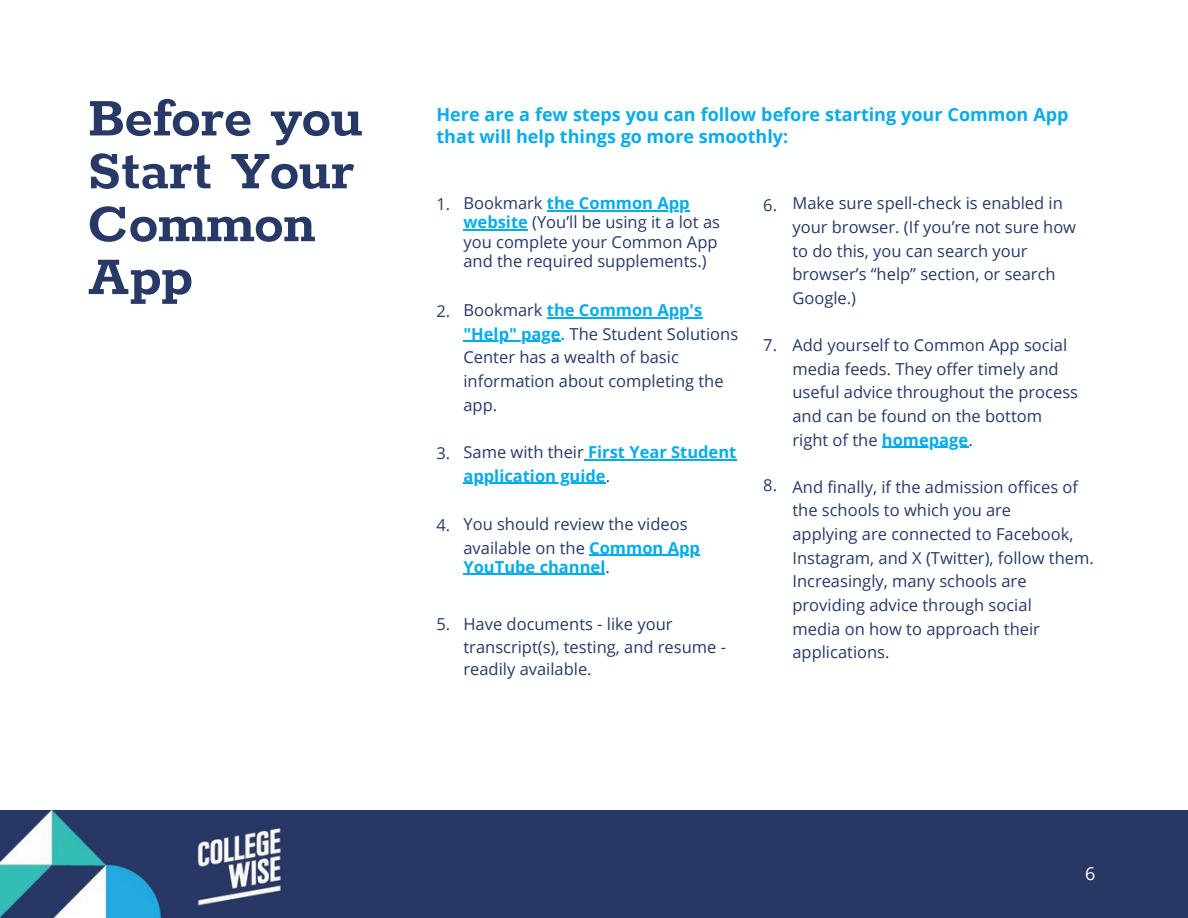
<style>
.page{position:relative;width:1188px;height:918px;background:#fff}
.page>*{position:absolute;margin:0;border:0;box-sizing:border-box;transform-origin:0 0}
.t1{font:700 60px/52.8px "Rokkitt";color:#283968}
.t2{font:700 18px/21.3px "Open Sans";color:#09abeb}
.t3{font:18px "Open Sans";color:#feffff}
.t4{font:16.5px/23.7px "Open Sans";color:#283968}
.t5{font:700 16.5px "Open Sans";color:#04acec}
.s1{font-weight:400;color:#283968}
.s2{font-weight:700;color:#04acec}
</style>
<div class="page">
<img style="left:0;top:810px;width:1188px;height:108px">
<hr style="left:547px;top:210px;width:143px;height:2px;background:#04acec">
<hr style="left:463px;top:230px;width:65px;height:1px;background:#04acec">
<hr style="left:547px;top:317px;width:155px;height:1px;background:#04acec">
<hr style="left:463px;top:341px;width:98px;height:1px;background:#04acec">
<hr style="left:584px;top:459px;width:152px;height:1px;background:#04acec">
<hr style="left:463px;top:483px;width:143px;height:1px;background:#04acec">
<hr style="left:589px;top:555px;width:111px;height:1px;background:#04acec">
<hr style="left:463px;top:574px;width:142px;height:1px;background:#04acec">
<hr style="left:882px;top:447px;width:86px;height:1px;background:#04acec">
<h2 class="t1" style="left:87px;top:94px;width:277px">Before you<br>Start Your<br>Common<br>App</h2>
<p class="t2" style="left:436px;top:103px;width:634px">Here are a few steps you can follow before starting your Common App that will help things go more smoothly:</p>
<p class="t5" style="left:463px;top:192px;width:228px"><span class="s1">Bookmark</span> the Common App</p>
<p class="t4" style="left:463px;top:212px;width:258px;line-height:19.2px"><span class="s2">website</span> (You’ll be using it a lot as you complete your Common App and the required supplements.)</p>
<p class="t5" style="left:463px;top:299px;width:240px"><span class="s1">Bookmark</span> the Common App's</p>
<p class="t4" style="left:463px;top:322px;width:276px"><span class="s2">"Help" page.</span> The Student Solutions<br>Center has a wealth of basic information about completing the app.</p>
<p class="t5" style="left:463px;top:440px;width:274px"><span class="s1">Same with their</span> First Year Student</p>
<p class="t5" style="left:463px;top:464px;width:148px">application guide<span class="s1">.</span></p>
<p class="t4" style="left:463px;top:512px;width:238px">You should review the videos available on the <span class="s2">Common App</span></p>
<p class="t5" style="left:463px;top:555px;width:148px">YouTube channel<span class="s1">.</span></p>
<p class="t4" style="left:792px;top:191px;width:272px">Make sure spell-check is enabled in</p>
<p class="t4" style="left:792px;top:215px;width:285px">your browser. (If you’re not sure how</p>
<p class="t4" style="left:792px;top:238px;width:237px">to do this, you can search your</p>
<p class="t4" style="left:792px;top:262px;width:265px">browser’s “help” section, or search</p>
<p class="t4" style="left:792px;top:286px;width:65px">Google.)</p>
<p class="t4" style="left:792px;top:333px;width:276px">Add yourself to Common App social</p>
<p class="t4" style="left:792px;top:356px;width:268px">media feeds. They offer timely and</p>
<p class="t4" style="left:792px;top:380px;width:287px">useful advice throughout the process</p>
<p class="t4" style="left:792px;top:404px;width:251px">and can be found on the bottom</p>
<p class="t4" style="left:792px;top:427px;width:182px">right of the <span class="s2">homepage</span>.</p>
<p class="t4" style="left:792px;top:475px;width:287px">And finally, if the admission offices of</p>
<p class="t4" style="left:792px;top:498px;width:220px">the schools to which you are</p>
<p class="t4" style="left:792px;top:522px;width:283px">applying are connected to Facebook,</p>
<p class="t4" style="left:792px;top:545px;width:303px">Instagram, and X (Twitter), follow them.</p>
<p class="t4" style="left:792px;top:569px;width:236px">Increasingly, many schools are</p>
<p class="t4" style="left:792px;top:593px;width:241px">providing advice through social</p>
<p class="t4" style="left:792px;top:616px;width:249px">media on how to approach their</p>
<p class="t4" style="left:792px;top:640px;width:99px">applications.</p>
<p class="t4" style="left:436px;top:192px;width:15px">1.</p>
<p class="t4" style="left:763px;top:193px;width:15px">6.</p>
<p class="t4" style="left:436px;top:299px;width:15px">2.</p>
<p class="t4" style="left:763px;top:333px;width:15px">7.</p>
<p class="t4" style="left:437px;top:441px;width:15px">3.</p>
<p class="t4" style="left:763px;top:473px;width:15px">8.</p>
<p class="t4" style="left:437px;top:513px;width:15px">4.</p>
<p class="t4" style="left:463px;top:612px;width:211px">Have documents - like your</p>
<p class="t4" style="left:463px;top:635px;width:264px;line-height:22.5px">transcript(s), testing, and resume - readily available.</p>
<p class="t4" style="left:436px;top:611px;width:15px">5.</p>
<p class="t3" style="left:1085px;top:860px;width:12px">6</p>
</div>
